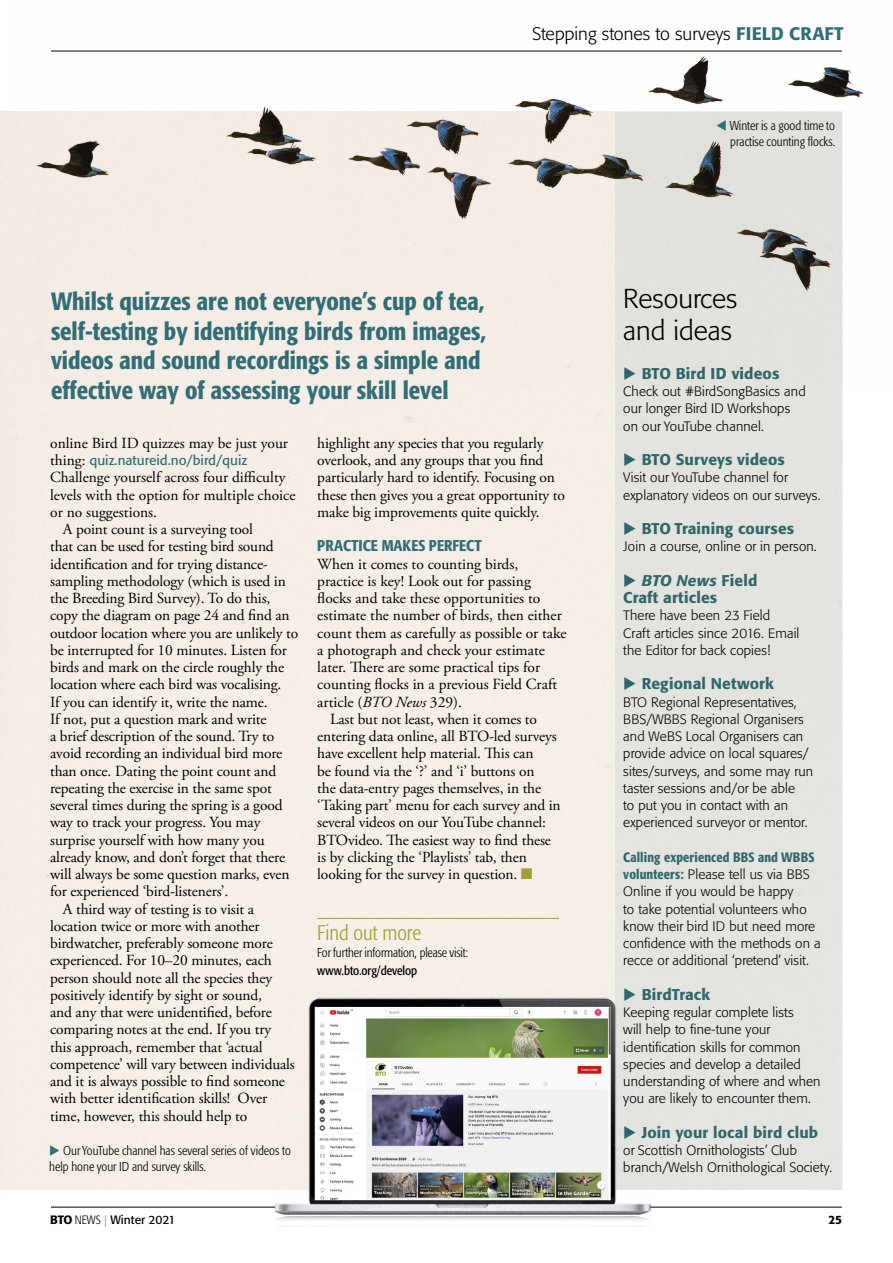
<style>
.page{position:relative;width:893px;height:1263px;background:#fff}
.page>*{position:absolute;margin:0;border:0;box-sizing:border-box;transform-origin:0 0}
.t1{font:300 27px/32.4px "Formata BQ";color:#000}
.t2{font:500 condensed 24.75px/29.7px "Formata BQ";color:#326e75}
.t3{font:300 condensed 21px "Formata BQ";color:#a29f2f}
.t4{font:300 18px "Formata BQ";color:#000}
.Body2{font:15.45px/17.2px "Adobe Garamond Pro";letter-spacing:-.01em;color:#000}
.Body1{font:15.45px/17.2px "Adobe Garamond Pro";color:#000}
.t5{font:500 15.45px/17.2px "Formata BQ";letter-spacing:.01em;color:#326e75}
.Crosshead{font:500 condensed 15.45px "Formata BQ";color:#326e75}
.t6{font:300 13.5px/17.2px "Formata BQ";letter-spacing:.01em;color:#000}
.Body1-2{font:13.5px "Formata BQ";color:#326e75}
.Body2-2{font:300 condensed 12.75px/15.3px "Formata BQ";color:#000}
.Body2-3{font:condensed 12.75px "Formata BQ";letter-spacing:-.01em;color:#000}
.t7{font:12px "Formata BQ";color:#000}
.t8{font:500 12px "Formata BQ";color:#000}
.s1{font-weight:500;color:#326e75}
.s2{font-family:"Adobe Garamond Pro";font-size:15.45px;color:#000}
.s3{color:#326e75}
.s4{font-style:italic}
.s5{color:#a29f2f}
.s6{font-weight:500;font-stretch:condensed;color:#326e75}
.s7{font-weight:500}
.s8{font-weight:300;font-stretch:condensed}
.s9{font-weight:300;color:#a29f2f}
</style>
<div class="page">
<hr style="left:51px;top:1207px;width:791px;height:1px;background:#000">
<div style="left:615px;top:112px;width:227px;height:1078px;background:#e4e4df"></div>
<hr style="left:317px;top:918px;width:242px;height:1px;background:#a29f2f">
<img style="left:13px;top:50px;width:850px;height:336px">
<img style="left:276px;top:988px;width:374px;height:233px">
<p class="t4" style="left:532px;top:23px;width:313px">Stepping stones to surveys <span class="s1">FIELD CRAFT</span></p>
<p class="t2" style="left:51px;top:286px;width:437px">Whilst quizzes are not everyone’s cup of tea, self-testing by identifying birds from images, videos and sound recordings is a simple and effective way of assessing your skill level</p>
<p class="Body1" style="left:50px;top:435px;width:239px">online Bird ID quizzes may be just your</p>
<p class="Body1-2" style="left:50px;top:452px;width:199px"><span class="s2">thing:</span> quiz.natureid.no/bird/quiz</p>
<p class="Body1" style="left:50px;top:469px;width:247px">Challenge yourself across four difficulty levels with the option for multiple choice or no suggestions.</p>
<p class="Body2" style="left:50px;top:521px;width:250px;text-indent:13px">A point count is a surveying tool<br>that can be used for testing bird sound identification and for trying distance&shy;sampling methodology (which is used in the Breeding Bird Survey). To do this, copy the diagram on page 24 and find an outdoor location where you are unlikely to be interrupted for 10 minutes. Listen for birds and mark on the circle roughly the location where each bird was vocalising.<br>If you can identify it, write the name.<br>If not, put a question mark and write<br>a brief description of the sound. Try to avoid recording an individual bird more than once. Dating the point count and repeating the exercise in the same spot several times during the spring is a good way to track your progress. You may surprise yourself with how many you already know, and don’t forget that there will always be some question marks, even for experienced ‘bird-listeners’.</p>
<p class="Body2" style="left:50px;top:901px;width:246px;text-indent:13px">A third way of testing is to visit a location twice or more with another birdwatcher, preferably someone more experienced. For 10–20 minutes, each person should note all the species they positively identify by sight or sound,<br>and any that were unidentified, before comparing notes at the end. If you try this approach, remember that ‘actual competence’ will vary between individuals and it is always possible to find someone with better identification skills! Over time, however, this should help to</p>
<p class="Body2-2" style="left:49px;top:1143px;width:243px"><span class="s3">◆</span> Our YouTube channel has several series of videos to help hone your ID and survey skills.</p>
<p class="Body2" style="left:317px;top:435px;width:249px">highlight any species that you regularly overlook, and any groups that you find particularly hard to identify. Focusing on these then gives you a great opportunity to make big improvements quite quickly.</p>
<p class="Crosshead" style="left:317px;top:536px;width:166px">PRACTICE MAKES PERFECT</p>
<p class="Body1" style="left:317px;top:556px;width:251px">When it comes to counting birds, practice is key! Look out for passing flocks and take these opportunities to estimate the number of birds, then either count them as carefully as possible or take a photograph and check your estimate later. There are some practical tips for counting flocks in a previous Field Craft article (<span class="s4">BTO News</span> 329).</p>
<p class="Body2" style="left:317px;top:711px;width:245px;text-indent:13px">Last but not least, when it comes to entering data online, all BTO-led surveys have excellent help material. This can<br>be found via the ‘?’ and ‘i’ buttons on<br>the data-entry pages themselves, in the ‘Taking part’ menu for each survey and in several videos on our YouTube channel:<br>BTOvideo. The easiest way to find these is by clicking the ‘Playlists’ tab, then looking for the survey in question. <span class="s5">■</span></p>
<p class="t3" style="left:317px;top:920px;width:106px">Find out more</p>
<p class="Body2-2" style="left:317px;top:945px;width:152px">For further information, please visit:</p>
<p class="Body2-3" style="left:317px;top:962px;width:101px">www.bto.org/develop</p>
<p class="Body2-2" style="left:716px;top:118px;width:121px;text-align:right"><span class="s3">▼</span> Winter is a good time to practise counting flocks.</p>
<p class="t1" style="left:623px;top:282px;width:116px">Resources and ideas</p>
<p class="t5" style="left:623px;top:365px;width:158px">◆ BTO Bird ID videos</p>
<p class="t6" style="left:623px;top:383px;width:184px">Check out #BirdSongBasics and our longer Bird ID Workshops on our YouTube channel.</p>
<p class="t5" style="left:623px;top:451px;width:163px">◆ BTO Surveys videos</p>
<p class="t6" style="left:623px;top:469px;width:199px">Visit our YouTube channel for explanatory videos on our surveys.</p>
<p class="t5" style="left:623px;top:520px;width:173px">◆ BTO Training courses</p>
<p class="t6" style="left:623px;top:538px;width:195px">Join a course, online or in person.</p>
<p class="t5" style="left:623px;top:572px;width:136px">◆ <span class="s4">BTO News</span> Field<br>Craft articles</p>
<p class="t6" style="left:623px;top:607px;width:178px">There have been 23 Field<br>Craft articles since 2016. Email the Editor for back copies!</p>
<p class="t5" style="left:623px;top:675px;width:152px">◆ Regional Network</p>
<p class="t6" style="left:623px;top:693px;width:191px">BTO Regional Representatives,<br>BBS/WBBS Regional Organisers and WeBS Local Organisers can provide advice on local squares/ sites/surveys, and some may run taster sessions and/or be able<br>to put you in contact with an experienced surveyor or mentor.</p>
<p class="t6" style="left:623px;top:849px;width:199px"><span class="s6">Calling experienced BBS and WBBS volunteers:</span> Please tell us via BBS<br>Online if you would be happy<br>to take potential volunteers who know their bird ID but need more confidence with the methods on a recce or additional ‘pretend’ visit.</p>
<p class="t5" style="left:623px;top:986px;width:88px">◆ BirdTrack</p>
<p class="t6" style="left:623px;top:1004px;width:199px">Keeping regular complete lists<br>will help to fine-tune your identification skills for common species and develop a detailed understanding of where and when you are likely to encounter them.</p>
<p class="t5" style="left:623px;top:1124px;width:196px">◆ Join your local bird club</p>
<p class="t6" style="left:623px;top:1142px;width:210px">or Scottish Ornithologists’ Club branch/Welsh Ornithological Society.</p>
<p class="t7" style="left:50px;top:1212px;width:127px"><span class="s7">BTO</span> <span class="s8">NEWS</span> <span class="s9">|</span> Winter 2021</p>
<p class="t8" style="left:828px;top:1212px;width:15px">25</p>
</div>
